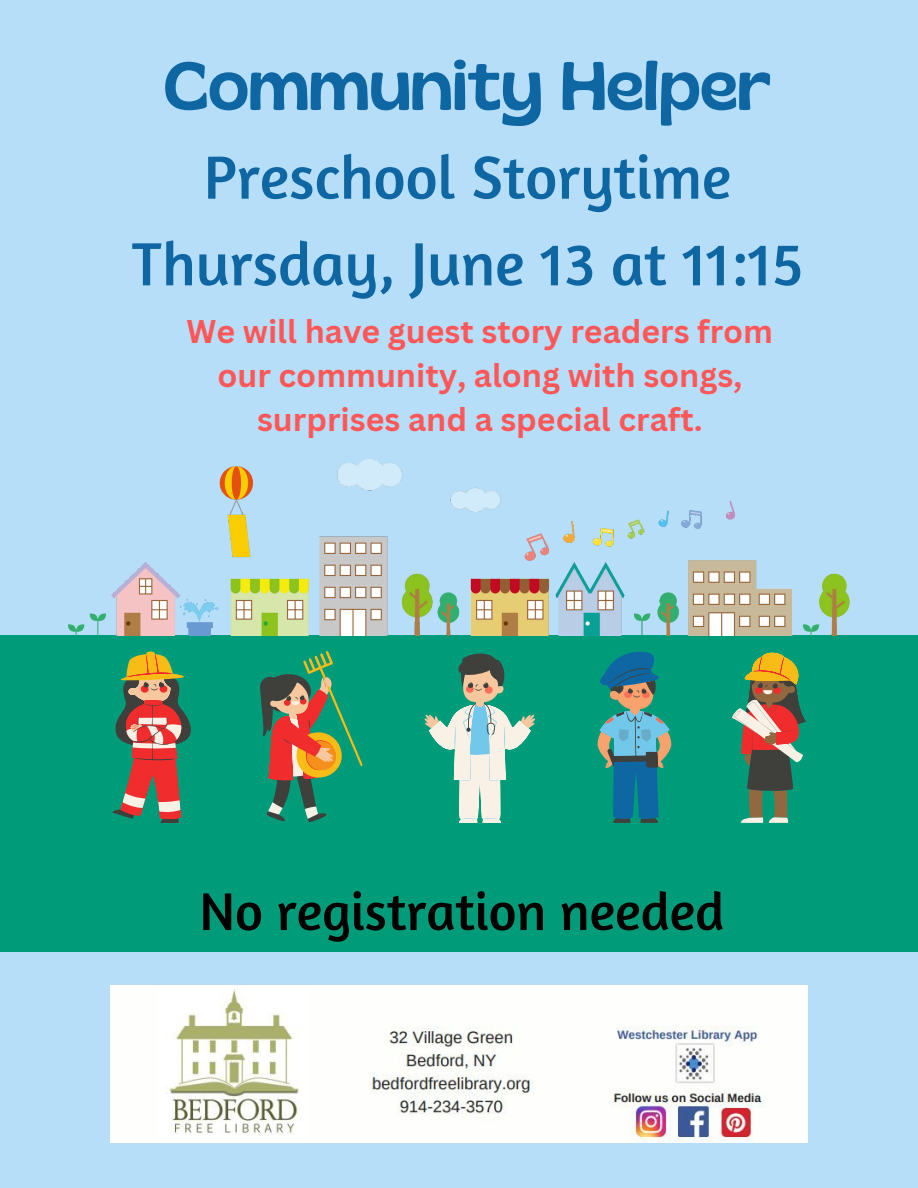
<style>
.page{position:relative;width:918px;height:1188px;background:#b7def9}
.page>*{position:absolute;margin:0;border:0;box-sizing:border-box;transform-origin:0 0}
.t1{font:67.95px "Gliker";color:#0e67a3}
.t2{font:61.95px/86.7px "Amaranth";color:#0e67a3;text-align:center}
.t3{font:54px "Amaranth";color:#000}
.t4{font:700 32.1px/43.8px "Canva Sans";color:#ff5757;text-align:center}
</style>
<div class="page">
<div style="left:0;top:636px;width:918px;height:316px;background:#009c7a"></div>
<svg style="left:424px;top:653px;width:111px;height:170px"></svg>
<svg style="left:112px;top:651px;width:79px;height:172px"></svg>
<svg style="left:597px;top:651px;width:75px;height:172px"></svg>
<svg style="left:732px;top:652px;width:74px;height:171px"></svg>
<svg style="left:260px;top:651px;width:103px;height:172px"></svg>
<img style="left:69px;top:459px;width:781px;height:177px">
<img style="left:110px;top:985px;width:698px;height:158px">
<p class="t1" style="left:164px;top:44px;width:609px">Community Helper</p>
<p class="t2" style="left:132px;top:132px;width:673px">Preschool Storytime<br>Thursday, June 13 at 11:15</p>
<p class="t4" style="left:187px;top:309px;width:588px">We will have guest story readers from our community, along with songs, surprises and a special craft.</p>
<p class="t3" style="left:199px;top:877px;width:526px">No registration needed</p>
</div>
